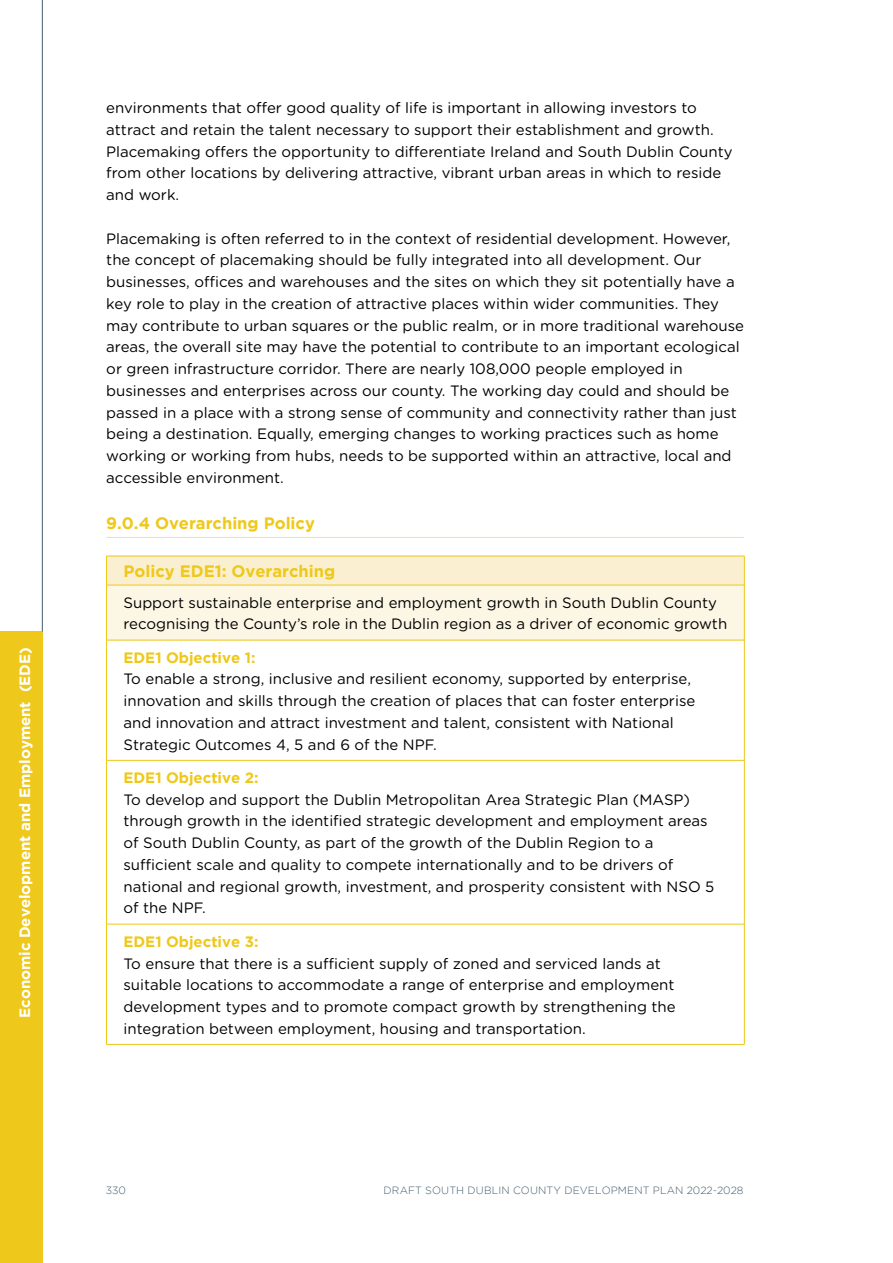
<style>
.page{position:relative;width:893px;height:1263px;background:#fff}
.page>*{position:absolute;margin:0;border:0;box-sizing:border-box;transform-origin:0 0}
.t1{font:700 16.5px "Gotham";color:#eec81a}
.t2{font:15px/21.8px "Gotham Rounded";color:#000}
.t3{font:700 15px "Gotham";color:#eec81a}
.t4{font:700 15px "Gotham";color:#fff}
.t5{font:300 10.5px "Gotham";letter-spacing:.015em;color:#425b6c}
</style>
<div class="page">
<div style="left:0;top:631px;width:43px;height:632px;background:#eec81a"></div>
<hr style="left:42px;top:0;width:1px;height:631px;background:#425a6c">
<hr style="left:106px;top:537px;width:638px;height:1px;background:#f6df94">
<div style="left:106px;top:556px;width:638px;height:29px;background:#faf0d1"></div>
<div style="left:106px;top:585px;width:638px;height:55px;background:#fcf6e5"></div>
<hr style="left:106px;top:640px;width:1px;height:120px;background:#eec81a">
<hr style="left:744px;top:640px;width:1px;height:120px;background:#eec81a">
<hr style="left:106px;top:760px;width:638px;height:1px;background:#eec81a">
<hr style="left:106px;top:760px;width:1px;height:164px;background:#eec81a">
<hr style="left:744px;top:760px;width:1px;height:164px;background:#eec81a">
<hr style="left:106px;top:924px;width:638px;height:1px;background:#eec81a">
<hr style="left:106px;top:924px;width:1px;height:120px;background:#eec81a">
<hr style="left:744px;top:924px;width:1px;height:120px;background:#eec81a">
<hr style="left:106px;top:1044px;width:638px;height:1px;background:#eec81a">
<hr style="left:106px;top:556px;width:638px;height:1px;background:#eec81a">
<svg style="left:106px;top:556px;width:1px;height:29px"></svg>
<svg style="left:744px;top:556px;width:1px;height:29px"></svg>
<hr style="left:106px;top:585px;width:638px;height:1px;background:#eec81a">
<hr style="left:106px;top:585px;width:1px;height:55px;background:#eec81a">
<hr style="left:744px;top:585px;width:1px;height:55px;background:#eec81a">
<hr style="left:106px;top:640px;width:638px;height:1px;background:#eec81a">
<p class="t4" style="left:16px;top:1018px;width:372px;rotate:-90deg">Economic Development and Employment (EDE)</p>
<p class="t2" style="left:106px;top:96px;width:628px">environments that offer good quality of life is important in allowing investors to attract and retain the talent necessary to support their establishment and growth.<br>Placemaking offers the opportunity to differentiate Ireland and South Dublin County from other locations by delivering attractive, vibrant urban areas in which to reside and work.</p>
<p class="t2" style="left:106px;top:227px;width:639px">Placemaking is often referred to in the context of residential development. However, the concept of placemaking should be fully integrated into all development. Our businesses, offices and warehouses and the sites on which they sit potentially have a key role to play in the creation of attractive places within wider communities. They may contribute to urban squares or the public realm, or in more traditional warehouse areas, the overall site may have the potential to contribute to an important ecological or green infrastructure corridor. There are nearly 108,000 people employed in businesses and enterprises across our county. The working day could and should be passed in a place with a strong sense of community and connectivity rather than just being a destination. Equally, emerging changes to working practices such as home working or working from hubs, needs to be supported within an attractive, local and accessible environment.</p>
<p class="t1" style="left:106px;top:513px;width:210px">9.0.4 Overarching Policy</p>
<p class="t1" style="left:123px;top:561px;width:213px">Policy EDE1: Overarching</p>
<p class="t2" style="left:123px;top:591px;width:605px">Support sustainable enterprise and employment growth in South Dublin County recognising the County’s role in the Dublin region as a driver of economic growth</p>
<p class="t3" style="left:123px;top:649px;width:134px">EDE1 Objective 1:</p>
<p class="t2" style="left:123px;top:668px;width:573px">To enable a strong, inclusive and resilient economy, supported by enterprise, innovation and skills through the creation of places that can foster enterprise and innovation and attract investment and talent, consistent with National Strategic Outcomes 4, 5 and 6 of the NPF.</p>
<p class="t3" style="left:123px;top:769px;width:137px">EDE1 Objective 2:</p>
<p class="t2" style="left:123px;top:788px;width:592px">To develop and support the Dublin Metropolitan Area Strategic Plan (MASP) through growth in the identified strategic development and employment areas of South Dublin County, as part of the growth of the Dublin Region to a sufficient scale and quality to compete internationally and to be drivers of national and regional growth, investment, and prosperity consistent with NSO 5 of the NPF.</p>
<p class="t3" style="left:123px;top:933px;width:137px">EDE1 Objective 3:</p>
<p class="t2" style="left:123px;top:952px;width:554px">To ensure that there is a sufficient supply of zoned and serviced lands at suitable locations to accommodate a range of enterprise and employment development types and to promote compact growth by strengthening the integration between employment, housing and transportation.</p>
<p class="t5" style="left:106px;top:1185px;width:22px">330</p>
<p class="t5" style="left:384px;top:1185px;width:361px">DRAFT SOUTH DUBLIN COUNTY DEVELOPMENT PLAN 2022-2028</p>
</div>
